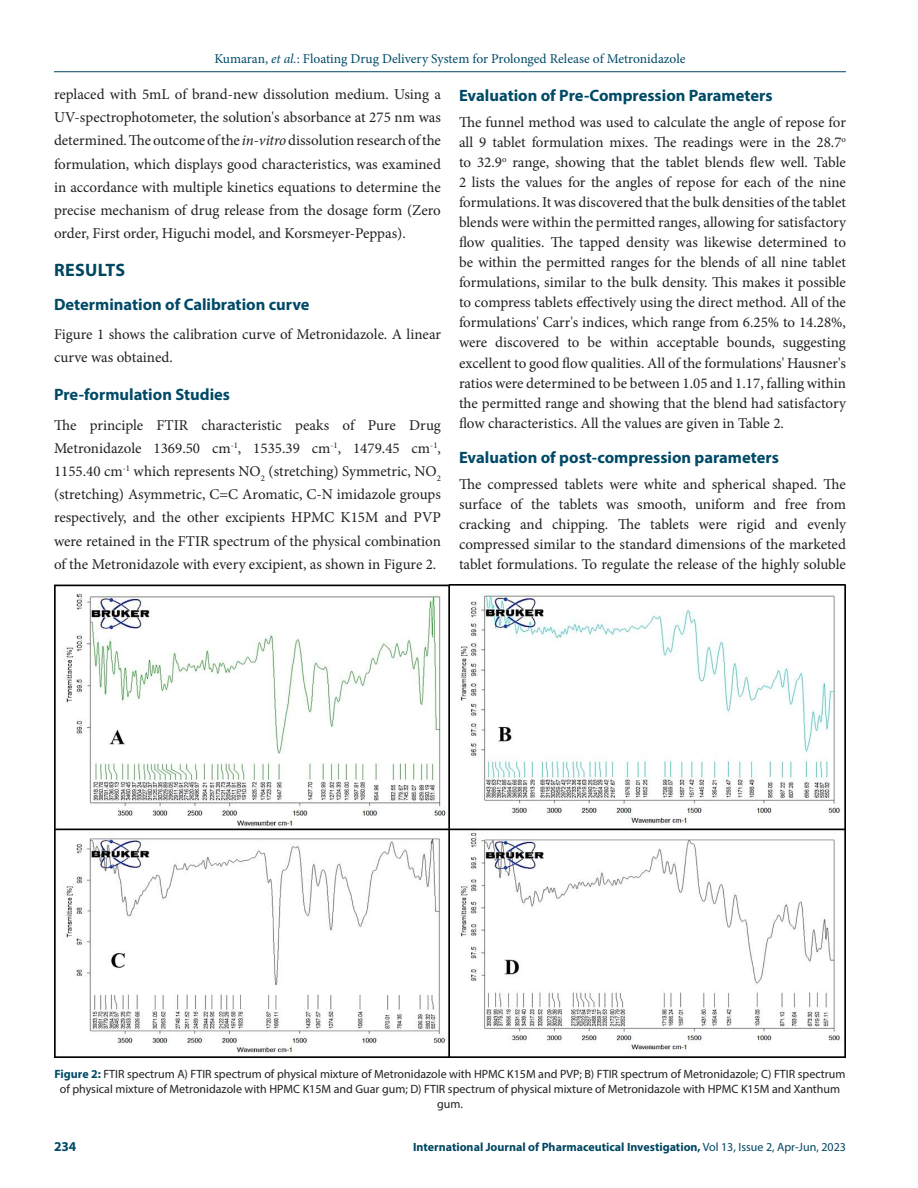
<style>
.page{position:relative;width:918px;height:1188px;background:#fff}
.page>*{position:absolute;margin:0;border:0;box-sizing:border-box;transform-origin:0 0}
.Heading_1{font:700 18px "Myriad Pro";letter-spacing:.02em;color:#004661}
.Heading_2{font:700 16.5px "Myriad Pro";color:#004a67}
.Heading_2_after_head{font:700 16.5px "Myriad Pro";color:#004a67}
.Body_text__FO{font:15px/20.1px "Minion Pro";color:#231f20;text-align:justify}
.t1{font:13.5px "Minion Pro";color:#004a67}
.t2{font:700 13.5px "Myriad Pro";color:#004a67}
.FIG_Caption{font:12px/15px "Myriad Pro";color:#231f20;text-align:center}
.t3{font:700 12px "Myriad Pro";color:#004661}
.s1{font-style:italic}
.s2{font-weight:700;color:#004a67}
.s3{font-weight:400}
</style>
<div class="page">
<hr style="left:54px;top:71px;width:792px;height:1px;background:#004a67">
<img style="left:54px;top:584px;width:792px;height:473px">
<p class="t1" style="left:214px;top:50px;width:473px">Kumaran, <span class="s1">et al.</span>: Floating Drug Delivery System for Prolonged Release of Metronidazole</p>
<p class="Body_text__FO" style="left:54px;top:83px;width:389px;line-height:23.1px">replaced with 5mL of brand-new dissolution medium. Using a UV-spectrophotometer, the solution's absorbance at 275 nm was determined. The outcome of the <span class="s1">in-vitro</span> dissolution research of the formulation, which displays good characteristics, was examined in accordance with multiple kinetics equations to determine the precise mechanism of drug release from the dosage form (Zero order, First order, Higuchi model, and Korsmeyer-Peppas).</p>
<p class="Heading_1" style="left:54px;top:258px;width:73px">RESULTS</p>
<p class="Heading_2_after_head" style="left:54px;top:294px;width:257px">Determination of Calibration curve</p>
<p class="Body_text__FO" style="left:54px;top:323px;width:389px;line-height:23.1px">Figure 1 shows the calibration curve of Metronidazole. A linear curve was obtained.</p>
<p class="Heading_2" style="left:54px;top:384px;width:178px">Pre-formulation Studies</p>
<p class="Body_text__FO" style="left:54px;top:413px;width:389px;line-height:23.1px">The principle FTIR characteristic peaks of Pure Drug Metronidazole 1369.50 cm<sup>-1</sup>, 1535.39 cm<sup>-1</sup>, 1479.45 cm<sup>-1</sup>, 1155.40 cm<sup>-1</sup> which represents NO<sub>2</sub> (stretching) Symmetric, NO<sub>2 </sub>(stretching) Asymmetric, C=C Aromatic, C-N imidazole groups respectively, and the other excipients HPMC K15M and PVP were retained in the FTIR spectrum of the physical combination of the Metronidazole with every excipient, as shown in Figure 2.</p>
<p class="Heading_2" style="left:459px;top:84px;width:315px">Evaluation of Pre-Compression Parameters</p>
<p class="Body_text__FO" style="left:459px;top:112px;width:389px">The funnel method was used to calculate the angle of repose for all 9 tablet formulation mixes. The readings were in the 28.7<sup>o </sup>to 32.9<sup>o</sup> range, showing that the tablet blends flew well. Table 2 lists the values for the angles of repose for each of the nine formulations. It was discovered that the bulk densities of the tablet blends were within the permitted ranges, allowing for satisfactory flow qualities. The tapped density was likewise determined to be within the permitted ranges for the blends of all nine tablet formulations, similar to the bulk density. This makes it possible to compress tablets effectively using the direct method. All of the formulations' Carr's indices, which range from 6.25% to 14.28%, were discovered to be within acceptable bounds, suggesting excellent to good flow qualities. All of the formulations' Hausner's ratios were determined to be between 1.05 and 1.17, falling within the permitted range and showing that the blend had satisfactory flow characteristics. All the values are given in Table 2.</p>
<p class="Heading_2" style="left:459px;top:447px;width:321px">Evaluation of post-compression parameters</p>
<p class="Body_text__FO" style="left:459px;top:474px;width:389px">The compressed tablets were white and spherical shaped. The surface of the tablets was smooth, uniform and free from cracking and chipping. The tablets were rigid and evenly compressed similar to the standard dimensions of the marketed tablet formulations. To regulate the release of the highly soluble</p>
<p class="FIG_Caption" style="left:55px;top:1066px;width:792px"><span class="s2">Figure 2:</span> FTIR spectrum A) FTIR spectrum of physical mixture of Metronidazole with HPMC K1 5M and PVP; B) FTIR spectrum of Metronidazole; C) FTIR spectrum of physical mixture of Metronidazole with HPMC K1 5M and Guar gum; D) FTIR spectrum of physical mixture of Metronidazole with HPMC K1 5M and Xanthum gum.</p>
<p class="t2" style="left:54px;top:1137px;width:24px">234</p>
<p class="t3" style="left:413px;top:1139px;width:426px">International Journal of Pharmaceutical Investigation, <span class="s3">Vol 13, Issue 2, Apr-Jun, 2023</span></p>
</div>
